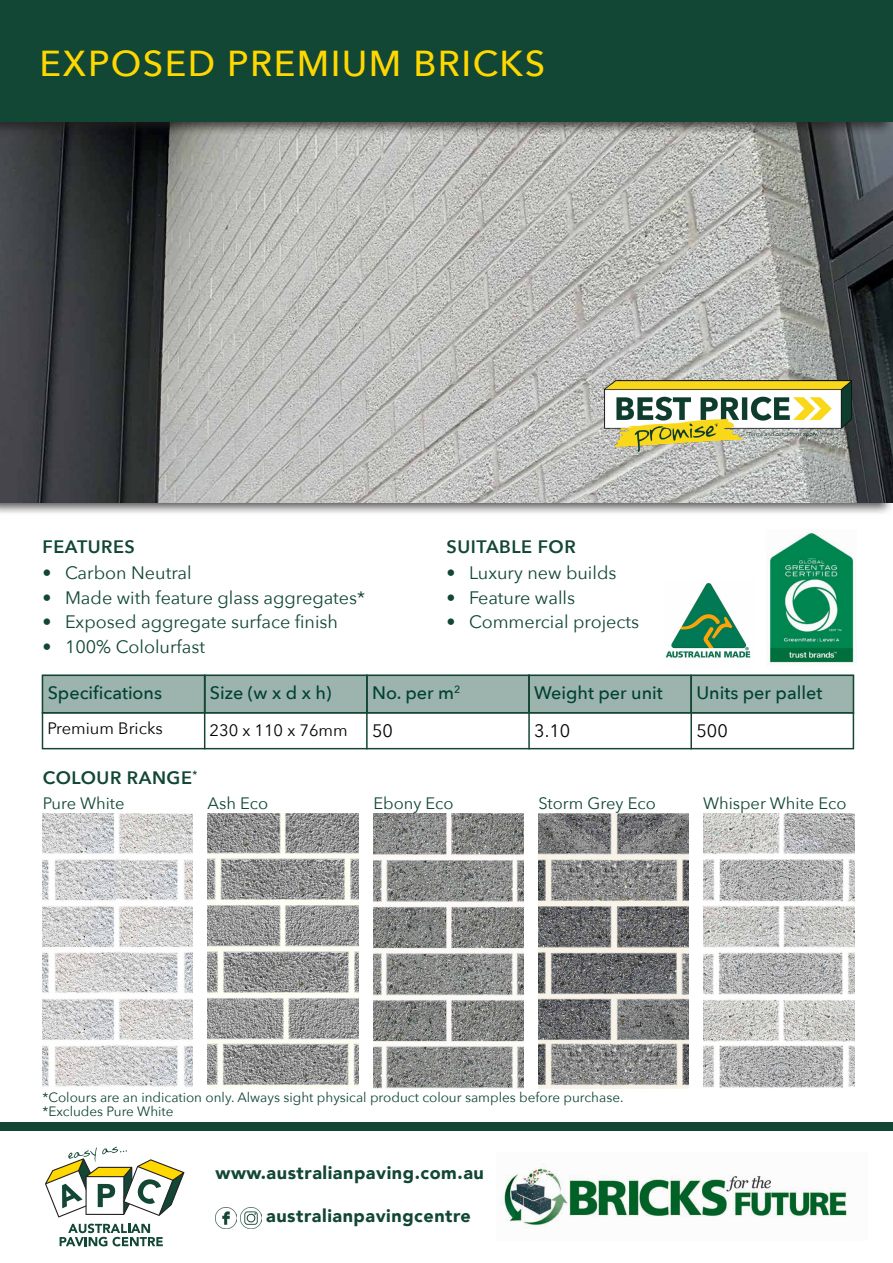
<style>
.page{position:relative;width:893px;height:1263px;background:#fff}
.page>*{position:absolute;margin:0;border:0;box-sizing:border-box;transform-origin:0 0}
.t1{font:500 36px "Avenir Next";letter-spacing:.04em;color:#ffd800}
.t2{font:18px "Avenir Next";color:#124635}
.t3{font:500 18px "Avenir Next";color:#004130}
.t4{font:900 18px "Avenir";letter-spacing:.03em;color:#124635}
.body{font:600 18px "Avenir Next";letter-spacing:.03em;color:#124635}
.t5{font:18px "Avenir Next";color:#040503}
.body_heading{font:16.5px "Avenir Next";color:#124635}
.t6{font:16.5px "Avenir Next";color:#040503}
.body-2{font:13.5px "Avenir Next";color:#124635}
</style>
<div class="page">
<div style="left:0;top:398px;width:893px;height:118px;background:#231f20;opacity:.75"></div>
<img style="left:0;top:135px;width:893px;height:367px">
<div style="left:0;top:0;width:893px;height:135px;background:#231f20;opacity:.75"></div>
<div style="left:0;top:0;width:893px;height:121px;background:#124635"></div>
<img style="left:605px;top:381px;width:246px;height:71px">
<div style="left:42px;top:674px;width:812px;height:39px;background:#9cb4ad"></div>
<img style="left:42px;top:814px;width:151px;height:273px">
<div style="left:42px;top:674px;width:163px;height:39px;border:2px solid #144633"></div>
<div style="left:204px;top:674px;width:164px;height:39px;border:2px solid #144633"></div>
<div style="left:366px;top:674px;width:164px;height:39px;border:2px solid #144633"></div>
<div style="left:528px;top:674px;width:164px;height:39px;border:2px solid #144633"></div>
<div style="left:690px;top:674px;width:164px;height:39px;border:2px solid #144633"></div>
<hr style="left:204px;top:675px;width:1px;height:74px;background:#144633">
<hr style="left:366px;top:675px;width:2px;height:74px;background:#144633">
<div style="left:42px;top:712px;width:812px;height:37px;border:2px solid #144633"></div>
<hr style="left:690px;top:675px;width:2px;height:74px;background:#144633">
<hr style="left:528px;top:674px;width:2px;height:75px;background:#144633">
<img style="left:208px;top:814px;width:150px;height:275px">
<img style="left:373px;top:814px;width:150px;height:275px">
<img style="left:538px;top:814px;width:151px;height:275px">
<div style="left:0;top:1123px;width:893px;height:8px;background:#124635"></div>
<svg style="left:60px;top:1223px;width:103px;height:23px"></svg>
<svg style="left:45px;top:1147px;width:139px;height:70px"></svg>
<img style="left:215px;top:1207px;width:21px;height:21px">
<img style="left:241px;top:1207px;width:21px;height:21px">
<img style="left:704px;top:814px;width:150px;height:274px">
<img style="left:500px;top:1164px;width:347px;height:62px">
<img style="left:766px;top:529px;width:88px;height:136px">
<img style="left:665px;top:582px;width:86px;height:76px">
<p class="t1" style="left:40px;top:33px;width:507px">EXPOSED PREMIUM BRICKS</p>
<p class="body" style="left:42px;top:531px;width:94px">FEATURES</p>
<p class="t2" style="left:42px;top:558px;width:151px">• Carbon Neutral</p>
<p class="t2" style="left:42px;top:582px;width:324px">• Made with feature glass aggregates*</p>
<p class="t2" style="left:42px;top:607px;width:297px">• Exposed aggregate surface finish</p>
<p class="t2" style="left:42px;top:631px;width:164px">• 100% Cololurfast</p>
<p class="body" style="left:446px;top:531px;width:131px">SUITABLE FOR</p>
<p class="t2" style="left:446px;top:558px;width:171px">• Luxury new builds</p>
<p class="t2" style="left:446px;top:582px;width:130px">• Feature walls</p>
<p class="t2" style="left:446px;top:607px;width:194px">• Commercial projects</p>
<p class="t3" style="left:48px;top:677px;width:116px">Specifications</p>
<p class="t3" style="left:210px;top:677px;width:123px">Size (w x d x h)</p>
<p class="t3" style="left:372px;top:677px;width:90px">No. per m<sup>2</sup></p>
<p class="t3" style="left:534px;top:677px;width:130px">Weight per unit</p>
<p class="t3" style="left:696px;top:677px;width:127px">Units per pallet</p>
<p class="t6" style="left:47px;top:715px;width:117px">Premium Bricks</p>
<p class="t6" style="left:210px;top:716px;width:140px">230 x 110 x 76mm</p>
<p class="t5" style="left:372px;top:715px;width:22px">50</p>
<p class="t5" style="left:534px;top:715px;width:38px">3.10</p>
<p class="t5" style="left:696px;top:715px;width:33px">500</p>
<p class="body" style="left:43px;top:762px;width:156px">COLOUR RANGE<sup>*</sup></p>
<p class="body_heading" style="left:43px;top:789px;width:83px">Pure White</p>
<p class="body_heading" style="left:208px;top:789px;width:62px">Ash Eco</p>
<p class="body_heading" style="left:373px;top:789px;width:82px">Ebony Eco</p>
<p class="body_heading" style="left:538px;top:789px;width:119px">Storm Grey Eco</p>
<p class="body_heading" style="left:703px;top:789px;width:145px">Whisper White Eco</p>
<p class="body-2" style="left:43px;top:1086px;width:583px">*Colours are an indication only. Always sight physical product colour samples before purchase.</p>
<p class="body-2" style="left:43px;top:1099px;width:133px">*Excludes Pure White</p>
<p class="t4" style="left:215px;top:1158px;width:270px">www.australianpaving.com.au</p>
<p class="t4" style="left:266px;top:1200px;width:206px">australianpavingcentre</p>
</div>
